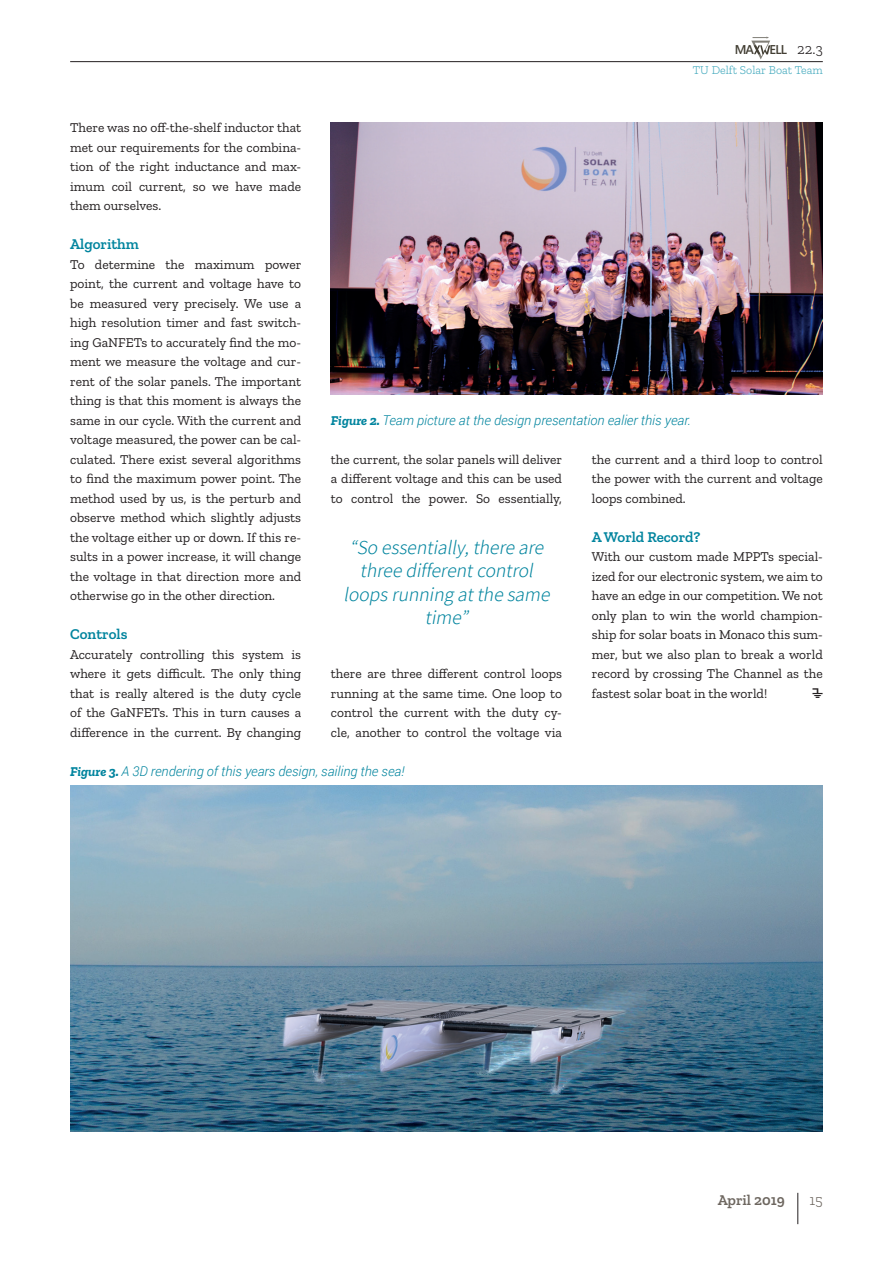
<style>
.page{position:relative;width:893px;height:1263px;background:#fff}
.page>*{position:absolute;margin:0;border:0;box-sizing:border-box;transform-origin:0 0}
.p-text-quote{font:italic 300 19.5px/23.4px "Assistant";color:#00849e;text-align:center}
.p-text-subheader{font:600 15px "Zilla Slab";color:#00849e}
.t1{font:600 15px "Zilla Slab";color:#6d665f}
.t2{font:300 15px "Zilla Slab";color:#6d665f}
.p-text-body{font:13.5px/19.5px "Zilla Slab";color:#231f20;text-align:justify}
.p-text-subcaption{font:italic 300 13.5px "Roboto";color:#00849e}
.p-text-body-2{font:13.5px "Maxwell";color:#231f20}
.t3{font:600 12.75px "Segoe UI";color:#433f34}
.p-header-subtitle-R{font:300 12px "Zilla Slab";color:#46aabe}
.s1{font-family:"Zilla Slab";font-weight:300;font-size:15px;color:#231f20}
.s2{font-family:"Zilla Slab";font-weight:700}
</style>
<div class="page">
<hr style="left:70px;top:61px;width:753px;height:1px;background:#231f20">
<img style="left:70px;top:786px;width:753px;height:346px">
<img style="left:331px;top:122px;width:492px;height:272px">
<svg style="left:751px;top:37px;width:19px;height:22px"></svg>
<hr style="left:797px;top:1193px;width:1px;height:31px;background:#231f20">
<p class="p-text-body" style="left:70px;top:118px;width:233px">There was no off-the-shelf inductor that met our requirements for the combina&shy;tion of the right inductance and max&shy;imum coil current, so we have made them ourselves.</p>
<p class="p-text-subheader" style="left:70px;top:236px;width:70px">Algorithm</p>
<p class="p-text-body" style="left:70px;top:254px;width:233px">To determine the maximum power point, the current and voltage have to be measured very precisely. We use a high resolution timer and fast switch&shy;ing GaNFETs to accurately find the mo&shy;ment we measure the voltage and cur&shy;rent of the solar panels. The important thing is that this moment is always the same in our cycle. With the current and voltage measured, the power can be cal&shy;culated. There exist several algorithms to find the maximum power point. The method used by us, is the perturb and observe method which slightly adjusts the voltage either up or down. If this re&shy;sults in a power increase, it will change the voltage in that direction more and otherwise go in the other direction.</p>
<p class="p-text-subheader" style="left:70px;top:626px;width:59px">Controls</p>
<p class="p-text-body" style="left:70px;top:644px;width:233px">Accurately controlling this system is where it gets difficult. The only thing that is really altered is the duty cycle of the GaNFETs. This in turn causes a difference in the current. By changing</p>
<p class="t3" style="left:735px;top:38px;width:89px">MA ELL <span class="s1">22.3</span></p>
<p class="p-header-subtitle-R" style="left:693px;top:63px;width:132px">TU Delft Solar Boat Team</p>
<p class="p-text-subcaption" style="left:331px;top:410px;width:362px"><span class="s2">Figure 2.</span> Team picture at the design presentation ealier this year.</p>
<p class="p-text-body" style="left:331px;top:449px;width:233px">the current, the solar panels will deliver a different voltage and this can be used to control the power. So essentially,</p>
<p class="p-text-quote" style="left:343px;top:534px;width:212px">“So essentially,there are three differentcontrol loopsrunning atthe same time”</p>
<p class="p-text-body" style="left:331px;top:664px;width:233px">there are three different control loops running at the same time. One loop to control the current with the duty cy&shy;cle, another to control the voltage via</p>
<p class="p-text-body" style="left:592px;top:449px;width:233px">the current and a third loop to control the power with the current and voltage loops combined.</p>
<p class="p-text-subheader" style="left:592px;top:528px;width:110px">A World Record?</p>
<p class="p-text-body" style="left:592px;top:547px;width:233px">With our custom made MPPTs special&shy;ized for our electronic system, we aim to have an edge in our competition. We not only plan to win the world champion&shy;ship for solar boats in Monaco this sum&shy;mer, but we also plan to break a world record by crossing The Channel as the fastest solar boat in the world!</p>
<p class="p-text-body-2" style="left:815px;top:686px;width:9px">Ê</p>
<p class="p-text-subcaption" style="left:70px;top:761px;width:336px"><span class="s2">Figure 3.</span> A 3D rendering of this years design, sailing the sea!</p>
<p class="t1" style="left:718px;top:1191px;width:69px">April 2019</p>
<p class="t2" style="left:809px;top:1191px;width:15px">15</p>
</div>
